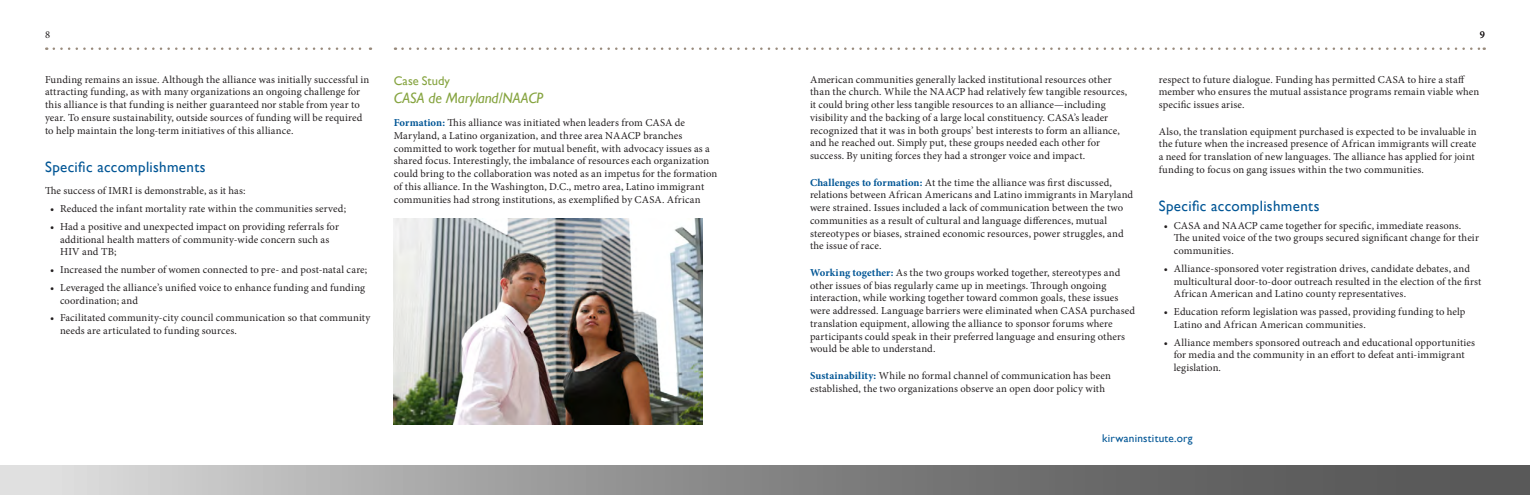
<style>
.page{position:relative;width:1530px;height:495px;background:#fff}
.page>*{position:absolute;margin:0;border:0;box-sizing:border-box;transform-origin:0 0}
.t1{font:15px "Gill Sans";letter-spacing:.02em;color:#005595}
.t2{font:italic 15px "Gill Sans";letter-spacing:-.005em;color:#86a440}
.t3{font:12.5px "Gill Sans";color:#86a440}
.t4{font:11.25px "Gill Sans";letter-spacing:.025em;color:#005595}
.t5{font:10.62px/12.8px "Minion Pro";letter-spacing:.015em;color:#231f20}
.s1{font-weight:700;color:#005595}
</style>
<div class="page">
<svg style="left:54px;top:47px;width:317px;height:3px"></svg>
<svg style="left:403px;top:47px;width:1082px;height:3px"></svg>
<svg style="left:0;top:465px;width:1530px;height:30px;background:#8d8d8d"></svg>
<img style="left:394px;top:219px;width:308px;height:205px">
<p class="t5" style="left:45px;top:28px;width:7px">8</p>
<p class="t5" style="left:45px;top:73px;width:326px">Funding remains an issue. Although the alliance was initially successful in attracting funding, as with many organizations an ongoing challenge for this alliance is that funding is neither guaranteed nor stable from year to year. To ensure sustainability, outside sources of funding will be required to help maintain the long-term initiatives of this alliance.</p>
<h1 class="t1" style="left:45px;top:158px;width:162px">Specific accomplishments</h1>
<p class="t5" style="left:45px;top:185px;width:202px">The success of IMRI is demonstrable, as it has:</p>
<p class="t5" style="left:50px;top:203px;width:298px">• Reduced the infant mortality rate within the communities served;</p>
<p class="t5" style="left:60px;top:220px;width:280px;text-indent:-10px">• Had a positive and unexpected impact on providing referrals for additional health matters of community-wide concern such as<br>HIV and TB;</p>
<p class="t5" style="left:50px;top:264px;width:319px">• Increased the number of women connected to pre- and post-natal care;</p>
<p class="t5" style="left:60px;top:281px;width:307px;text-indent:-10px">• Leveraged the alliance’s unified voice to enhance funding and funding coordination; and</p>
<p class="t5" style="left:60px;top:312px;width:312px;text-indent:-10px">• Facilitated community-city council communication so that community needs are articulated to funding sources.</p>
<p class="t3" style="left:394px;top:74px;width:58px">Case Study</p>
<h1 class="t2" style="left:394px;top:90px;width:151px">CASA de Maryland/NAACP</h1>
<p class="t5" style="left:394px;top:116px;width:325px"><span class="s1">Formation:</span> This alliance was initiated when leaders from CASA de Maryland, a Latino organization, and three area NAACP branches committed to work together for mutual benefit, with advocacy issues as a shared focus. Interestingly, the imbalance of resources each organization could bring to the collaboration was noted as an impetus for the formation of this alliance. In the Washington, D.C., metro area, Latino immigrant communities had strong institutions, as exemplified by CASA. African</p>
<p class="t5" style="left:810px;top:73px;width:319px">American communities generally lacked institutional resources other than the church. While the NAACP had relatively few tangible resources, it could bring other less tangible resources to an alliance—including visibility and the backing of a large local constituency. CASA’s leader recognized that it was in both groups’ best interests to form an alliance, and he reached out. Simply put, these groups needed each other for success. By uniting forces they had a stronger voice and impact.</p>
<p class="t5" style="left:810px;top:176px;width:325px"><span class="s1">Challenges to formation:</span> At the time the alliance was first discussed, relations between African Americans and Latino immigrants in Maryland were strained. Issues included a lack of communication between the two communities as a result of cultural and language differences, mutual stereotypes or biases, strained economic resources, power struggles, and the issue of race.</p>
<p class="t5" style="left:810px;top:266px;width:327px"><span class="s1">Working together:</span> As the two groups worked together, stereotypes and other issues of bias regularly came up in meetings. Through ongoing interaction, while working together toward common goals, these issues were addressed. Language barriers were eliminated when CASA purchased translation equipment, allowing the alliance to sponsor forums where participants could speak in their preferred language and ensuring others would be able to understand.</p>
<p class="t5" style="left:810px;top:369px;width:302px"><span class="s1">Sustainability:</span> While no formal channel of communication has been established, the two organizations observe an open door policy with</p>
<p class="t5" style="left:1480px;top:28px;width:7px">9</p>
<p class="t5" style="left:1159px;top:73px;width:322px">respect to future dialogue. Funding has permitted CASA to hire a staff member who ensures the mutual assistance programs remain viable when specific issues arise.</p>
<p class="t5" style="left:1159px;top:125px;width:320px">Also, the translation equipment purchased is expected to be invaluable in the future when the increased presence of African immigrants will create a need for translation of new languages. The alliance has applied for joint funding to focus on gang issues within the two communities.</p>
<h1 class="t1" style="left:1159px;top:197px;width:162px">Specific accomplishments</h1>
<p class="t5" style="left:1174px;top:219px;width:307px;text-indent:-10px">• CASA and NAACP came together for specific, immediate reasons.<br>The united voice of the two groups secured significant change for their communities.</p>
<p class="t5" style="left:1174px;top:262px;width:309px;text-indent:-10px">• Alliance-sponsored voter registration drives, candidate debates, and multicultural door-to-door outreach resulted in the election of the first<br>African American and Latino county representatives.</p>
<p class="t5" style="left:1174px;top:306px;width:293px;text-indent:-10px">• Education reform legislation was passed, providing funding to help<br>Latino and African American communities.</p>
<p class="t5" style="left:1174px;top:336px;width:303px;text-indent:-10px">• Alliance members sponsored outreach and educational opportunities for media and the community in an effort to defeat anti-immigrant legislation.</p>
<p class="t4" style="left:1102px;top:432px;width:92px">kirwaninstitute.org</p>
</div>
